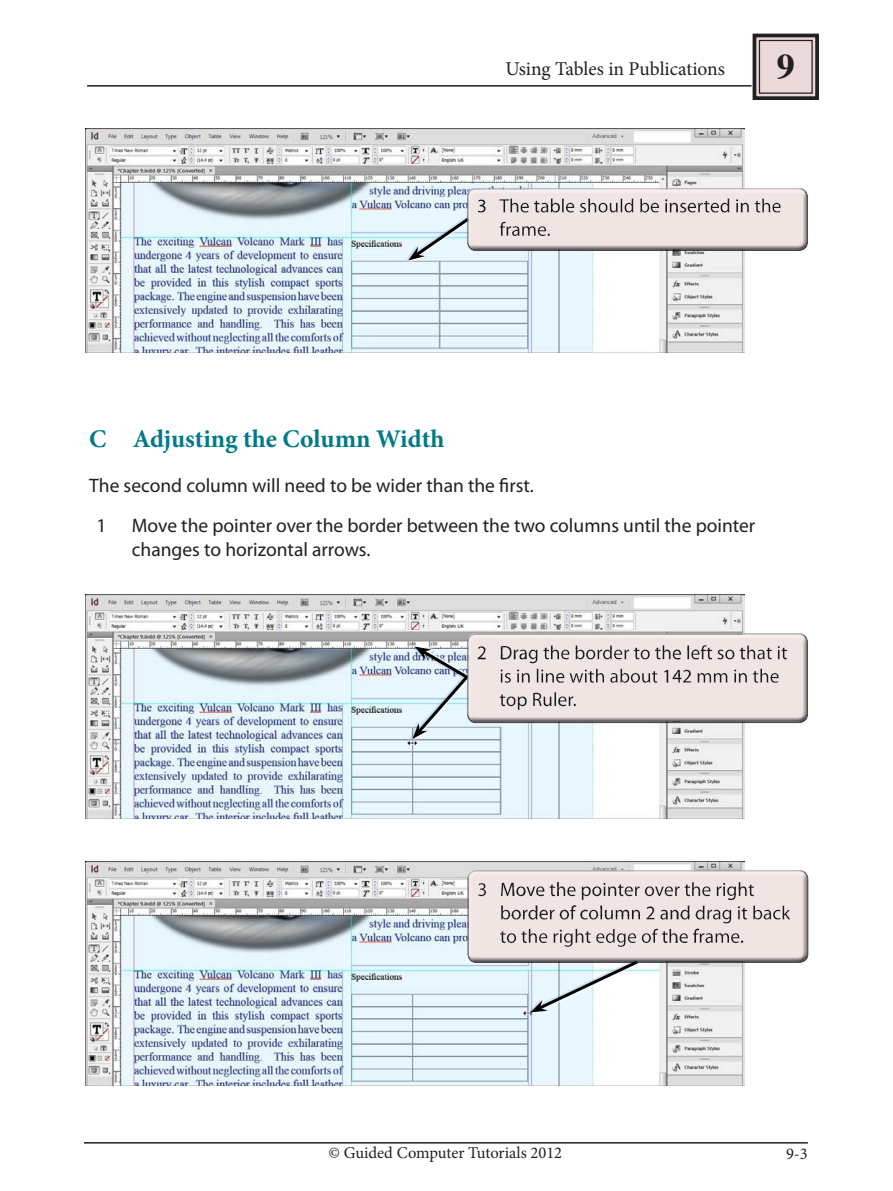
<style>
.page{position:relative;width:893px;height:1191px;background:#fff}
.page>*{position:absolute;margin:0;border:0;box-sizing:border-box;transform-origin:0 0}
.Index_section{font:700 36px "Times";color:#231f20}
.Sub-Head_point{font:700 25.5px "Minion Pro";letter-spacing:-.005em;color:#007a87}
.Body{font:19.5px/23.4px "Myriad Pro";color:#231f20}
.Paragraph{font:19.5px "Myriad Pro";color:#231f20}
.Body-2{font:19.5px "Minion Pro";color:#231f20}
.Body-3{font:16.5px "Minion Pro";color:#231f20}
</style>
<div class="page">
<hr style="left:84px;top:1142px;width:724px;height:1px;background:#231f20">
<hr style="left:87px;top:85px;width:665px;height:2px;background:#231f20">
<svg style="left:751px;top:33px;width:68px;height:67px;background:#bdaeaf"></svg>
<div style="left:759px;top:40px;width:54px;height:54px;border:1px solid #231f20"></div>
<img style="left:85px;top:129px;width:659px;height:224px">
<div style="left:407px;top:219px;width:64px;height:43px;background:#fff;opacity:.94"></div>
<div style="left:406px;top:215px;width:65px;height:46px;background:#3953a4;opacity:.18"></div>
<img style="left:85px;top:594px;width:659px;height:224px">
<div style="left:410px;top:674px;width:60px;height:66px;background:#3953a4;opacity:.18"></div>
<img style="left:85px;top:862px;width:659px;height:223px">
<svg style="left:408px;top:188px;width:337px;height:72px"></svg>
<div style="left:466px;top:185px;width:342px;height:62px;background:#fff;opacity:.75"></div>
<div style="left:466px;top:189px;width:342px;height:62px;background:#231f20;opacity:.75"></div>
<svg style="left:412px;top:633px;width:387px;height:106px"></svg>
<div style="left:466px;top:630px;width:344px;height:88px;background:#fff;opacity:.75"></div>
<div style="left:466px;top:634px;width:344px;height:89px;background:#231f20;opacity:.75"></div>
<svg style="left:467px;top:964px;width:278px;height:48px"></svg>
<div style="left:467px;top:870px;width:346px;height:94px;background:#231f20;opacity:.75"></div>
<p class="Body-2" style="left:505px;top:56px;width:221px">Using Tables in Publications</p>
<p class="Index_section" style="left:777px;top:33px;width:19px">9</p>
<p class="Sub-Head_point" style="left:89px;top:421px;width:357px">C Adjusting the Column Width</p>
<p class="Paragraph" style="left:89px;top:473px;width:446px">The second column will need to be wider than the first.</p>
<p class="Body" style="left:96px;top:514px;width:12px">1</p>
<p class="Body" style="left:132px;top:514px;width:625px">Move the pointer over the border between the two columns until the pointer changes to horizontal arrows.</p>
<p class="Body-3" style="left:328px;top:1141px;width:235px">© Guided Computer Tutorials 2012</p>
<p class="Body-3" style="left:786px;top:1142px;width:23px">9-3</p>
</div>
